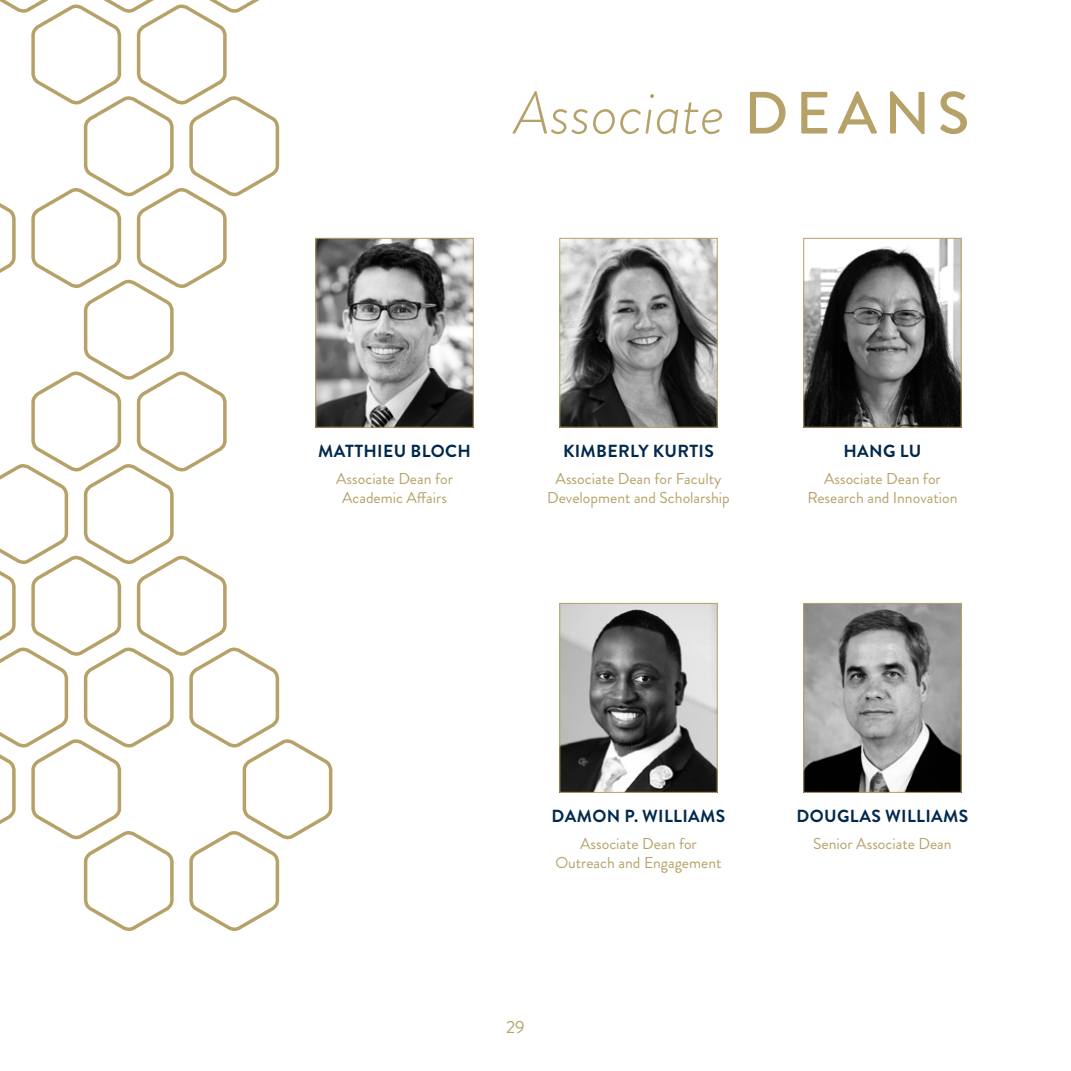
<style>
.page{position:relative;width:1071px;height:1071px;background:#fff}
.page>*{position:absolute;margin:0;border:0;box-sizing:border-box;transform-origin:0 0}
.t1{font:italic 300 59.5px "Brandon Grotesque";color:#b6a268}
.t2{font:700 17.5px "Brandon Grotesque";letter-spacing:.02em;color:#00294e}
.t3{font:17.5px "Brandon Grotesque";color:#b6a268}
.t4{font:15.75px/18.9px "Brandon Grotesque";color:#b6a268;text-align:center}
.s1{font-weight:500;font-style:normal}
</style>
<div class="page">
<img style="left:561px;top:605px;width:155px;height:186px">
<div style="left:559px;top:603px;width:159px;height:190px;border:1px solid #b6a268"></div>
<img style="left:805px;top:605px;width:155px;height:186px">
<div style="left:803px;top:603px;width:159px;height:190px;border:1px solid #b6a268"></div>
<img style="left:334px;top:240px;width:138px;height:186px">
<div style="left:315px;top:238px;width:159px;height:190px;border:1px solid #b6a268"></div>
<img style="left:561px;top:240px;width:155px;height:186px">
<div style="left:559px;top:238px;width:159px;height:190px;border:1px solid #b6a268"></div>
<img style="left:805px;top:240px;width:155px;height:186px">
<div style="left:803px;top:238px;width:159px;height:190px;border:1px solid #b6a268"></div>
<svg style="left:0;top:0;width:334px;height:931px"></svg>
<p class="t1" style="left:514px;top:72px;width:457px">Associate <span class="s1">DEANS</span></p>
<p class="t2" style="left:318px;top:439px;width:154px">MATTHIEU BLOCH</p>
<p class="t4" style="left:336px;top:469px;width:118px">Associate Dean for<br>Academic Affairs</p>
<p class="t2" style="left:563px;top:439px;width:152px">KIMBERLY KURTIS</p>
<p class="t4" style="left:547px;top:469px;width:184px">Associate Dean for Faculty<br>Development and Scholarship</p>
<p class="t2" style="left:843px;top:439px;width:79px">HANG LU</p>
<p class="t4" style="left:807px;top:469px;width:152px">Associate Dean for<br>Research and Innovation</p>
<p class="t2" style="left:552px;top:804px;width:175px">DAMON P. WILLIAMS</p>
<p class="t4" style="left:555px;top:834px;width:168px">Associate Dean for<br>Outreach and Engagement</p>
<p class="t3" style="left:506px;top:1015px;width:20px">29</p>
<p class="t2" style="left:796px;top:804px;width:173px">DOUGLAS WILLIAMS</p>
<p class="t4" style="left:813px;top:834px;width:140px">Senior Associate Dean</p>
</div>
